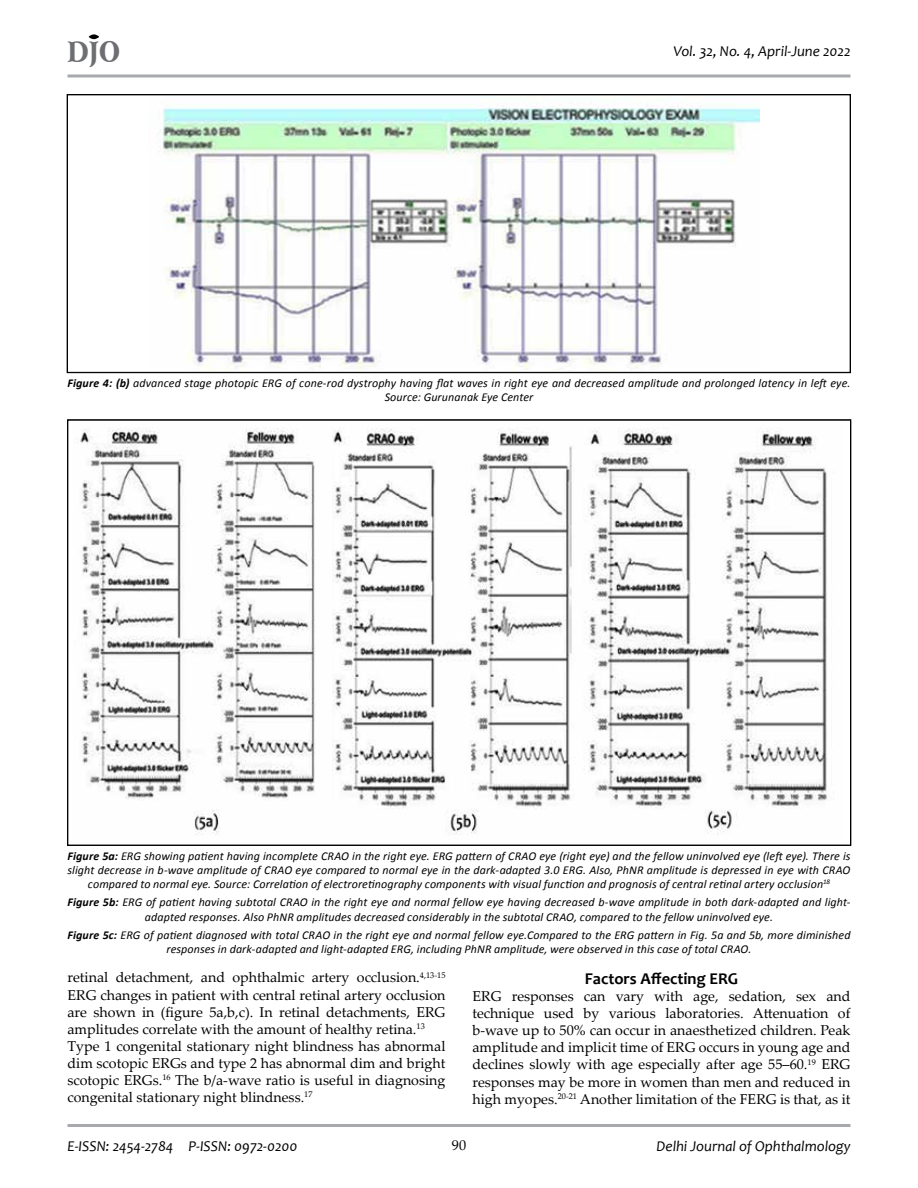
<style>
.page{position:relative;width:918px;height:1188px;background:#fff}
.page>*{position:absolute;margin:0;border:0;box-sizing:border-box;transform-origin:0 0}
.t1{font:900 28.2px "Arrus BT";color:#6d6e71;scale:.82 1}
.t2{font:700 16.5px "Candara";color:#000}
.t3{font:italic 15px "Candara";color:#000}
.t4{font:14.25px/17.1px "Palatino Linotype";color:#000}
.t5{font:italic 12px/14.4px "Calibri";letter-spacing:.01em;color:#000;text-align:center}
.s1{font-weight:700}
</style>
<div class="page">
<hr style="left:68px;top:74px;width:782px;height:3px;background:#a7a9ac">
<hr style="left:68px;top:1124px;width:782px;height:3px;background:#a7a9ac">
<div style="left:89px;top:34px;width:10px;height:5px;background:#000;border-radius:50%"></div>
<svg style="left:67px;top:94px;width:784px;height:279px"></svg>
<svg style="left:67px;top:420px;width:760px;height:425px"></svg>
<h1 class="t1" style="left:68px;top:34px;width:66px">DJO</h1>
<p class="t3" style="left:673px;top:42px;width:179px">Vol. 32, No. 4, April-June 2022</p>
<p class="t5" style="left:68px;top:375px;width:784px"><span class="s1">Figure 4: (b)</span> advanced stage photopic ERG of cone-rod dystrophy having flat waves in right eye and decreased amplitude and prolonged latency in left eye.<br>Source: Gurunanak Eye Center</p>
<p class="t5" style="left:68px;top:848px;width:785px"><span class="s1">Figure 5a:</span> ERG showing patient having incomplete CRAO in the right eye. ERG pattern of CRAO eye (right eye) and the fellow uninvolved eye (left eye). There is slight decrease in b-wave amplitude of CRAO eye compared to normal eye in the dark-adapted 3.0 ERG. Also, PhNR amplitude is depressed in eye with CRAO compared to normal eye. Source: Correlation of electroretinography components with visual function and prognosis of central retinal artery occlusion<sup>18</sup></p>
<p class="t5" style="left:68px;top:895px;width:784px"><span class="s1">Figure 5b:</span> ERG of patient having subtotal CRAO in the right eye and normal fellow eye having decreased b-wave amplitude in both dark-adapted and light&shy;adapted responses. Also PhNR amplitudes decreased considerably in the subtotal CRAO, compared to the fellow uninvolved eye.</p>
<p class="t5" style="left:68px;top:927px;width:785px"><span class="s1">Figure 5c:</span> ERG of patient diagnosed with total CRAO in the right eye and normal fellow eye.Compared to the ERG pattern in Fig. 5a and 5b, more diminished responses in dark-adapted and light-adapted ERG, including PhNR amplitude, were observed in this case of total CRAO.</p>
<p class="t4" style="left:68px;top:968px;width:380px">retinal detachment, and ophthalmic artery occlusion.<sup>4,13-15<br></sup>ERG changes in patient with central retinal artery occlusion are shown in (figure 5a,b,c). In retinal detachments, ERG amplitudes correlate with the amount of healthy retina.<sup>13<br></sup>Type 1 congenital stationary night blindness has abnormal dim scotopic ERGs and type 2 has abnormal dim and bright scotopic ERGs.<sup>16</sup> The b/a-wave ratio is useful in diagnosing congenital stationary night blindness.<sup>17</sup></p>
<h2 class="t2" style="left:585px;top:968px;width:155px">Factors Affecting ERG</h2>
<p class="t4" style="left:472px;top:987px;width:380px;text-align:justify">ERG responses can vary with age, sedation, sex and technique used by various laboratories. Attenuation of b-wave up to 50% can occur in anaesthetized children. Peak amplitude and implicit time of ERG occurs in young age and declines slowly with age especially after age 55–60.<sup>19</sup> ERG responses may be more in women than men and reduced in high myopes.<sup>20-21</sup> Another limitation of the FERG is that, as it</p>
<p class="t3" style="left:68px;top:1136px;width:232px">E-ISSN: 2454-2784 P-ISSN: 0972-0200</p>
<p class="t4" style="left:452px;top:1136px;width:16px">90</p>
<p class="t3" style="left:657px;top:1136px;width:195px">Delhi Journal of Ophthalmology</p>
</div>
